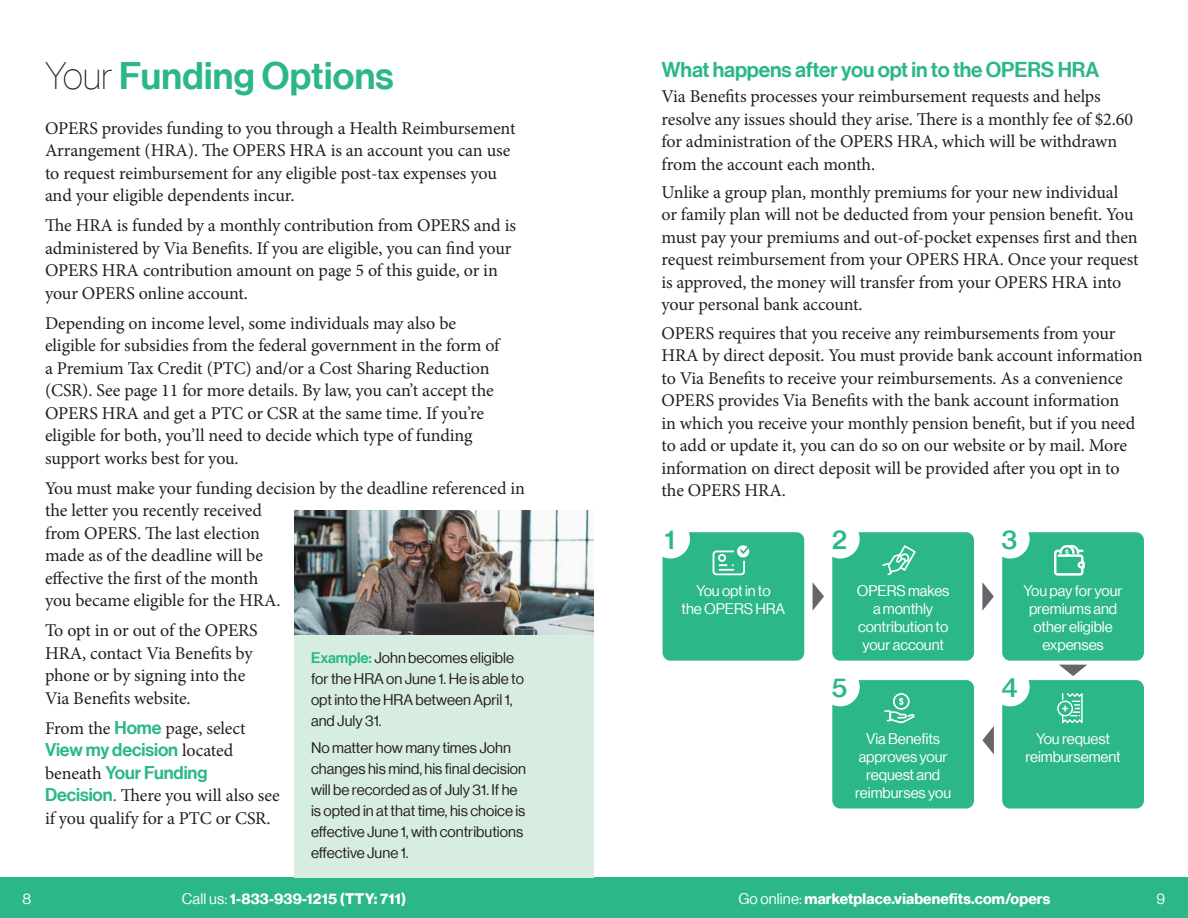
<style>
.page{position:relative;width:1188px;height:918px;background:#fff}
.page>*{position:absolute;margin:0;border:0;box-sizing:border-box;transform-origin:0 0}
.t1{font:37.5px "N Haas Grotesk DS Pro 65 Md";letter-spacing:.01em;color:#2bb886}
.t2{font:25.5px "N Haas Grotesk TX Pro 65 Md";color:#2bb886}
.t3{font:21px "N Haas Grotesk DS Pro 65 Md";letter-spacing:-.005em;color:#2bb886}
.t4{font:18px/22.5px "Minion Pro";letter-spacing:-.005em;color:#231f20}
.t5{font:18px/22.5px "N Haas Grotesk DS Pro 65 Md";letter-spacing:-.005em;color:#2bb886}
.t6{font:15px/21px "N Haas Grotesk DS Pro 55 Rg";color:#231f20}
.t7{font:15px/18px "N Haas Grotesk DS Pro 55 Rg";letter-spacing:-.005em;color:#fff;text-align:center}
.t8{font:15px "N Haas Grotesk DS Pro 75 Bd";letter-spacing:.01em;color:#fff}
.s1{font-family:"N Haas Grotesk DS Pro 25 Th";color:#231f20}
.s2{font-family:"N Haas Grotesk DS Pro 65 Md";color:#2bb886}
.s3{font-family:"Minion Pro";color:#231f20}
.s4{color:#702a83}
.s5{font-family:"N Haas Grotesk DS Pro 55 Rg"}
</style>
<div class="page">
<div style="left:594px;top:878px;width:594px;height:40px;background:#2bb886"></div>
<div style="left:0;top:878px;width:594px;height:40px;background:#2bb886"></div>
<div style="left:294px;top:585px;width:300px;height:293px;background:#d8ede1"></div>
<div style="left:832px;top:680px;width:142px;height:128px;background:#2bb886;border-radius:8px"></div>
<div style="left:1002px;top:680px;width:142px;height:128px;background:#2bb886;border-radius:8px"></div>
<div style="left:1002px;top:532px;width:142px;height:129px;background:#2bb886;border-radius:8px"></div>
<div style="left:991px;top:520px;width:39px;height:39px;background:#fff;border-radius:50%"></div>
<svg style="left:1054px;top:545px;width:31px;height:30px"></svg>
<div style="left:991px;top:667px;width:39px;height:39px;background:#fff;border-radius:50%"></div>
<svg style="left:1057px;top:693px;width:26px;height:30px"></svg>
<svg style="left:1059px;top:665px;width:28px;height:11px"></svg>
<svg style="left:982px;top:726px;width:12px;height:28px"></svg>
<svg style="left:982px;top:582px;width:12px;height:29px"></svg>
<svg style="left:813px;top:583px;width:11px;height:27px"></svg>
<div style="left:821px;top:667px;width:39px;height:39px;background:#fff;border-radius:50%"></div>
<svg style="left:884px;top:693px;width:31px;height:30px"></svg>
<div style="left:832px;top:532px;width:142px;height:129px;background:#2bb886;border-radius:8px"></div>
<div style="left:821px;top:520px;width:39px;height:39px;background:#fff;border-radius:50%"></div>
<svg style="left:882px;top:545px;width:34px;height:30px"></svg>
<div style="left:663px;top:532px;width:141px;height:129px;background:#2bb886;border-radius:8px"></div>
<div style="left:651px;top:520px;width:39px;height:39px;background:#fff;border-radius:50%"></div>
<svg style="left:713px;top:545px;width:37px;height:30px"></svg>
<img style="left:294px;top:510px;width:300px;height:124px">
<h1 class="t1" style="left:45px;top:54px;width:350px"><span class="s1">Your</span> Funding Options</h1>
<p class="t4" style="left:45px;top:117px;width:472px">OPERS provides funding to you through a Health Reimbursement Arrangement (HRA). The OPERS HRA is an account you can use to request reimbursement for any eligible post-tax expenses you and your eligible dependents incur.</p>
<p class="t4" style="left:45px;top:215px;width:473px">The HRA is funded by a monthly contribution from OPERS and is administered by Via Benefits. If you are eligible, you can find your OPERS HRA contribution amount on page 5 of this guide, or in your OPERS online account.</p>
<p class="t4" style="left:45px;top:312px;width:456px">Depending on income level, some individuals may also be eligible for subsidies from the federal government in the form of a Premium Tax Credit (PTC) and/or a Cost Sharing Reduction (CSR). See page 11 for more details. By law, you can’t accept the OPERS HRA and get a PTC or CSR at the same time. If you’re eligible for both, you’ll need to decide which type of funding support works best for you.</p>
<p class="t4" style="left:45px;top:477px;width:482px">You must make your funding decision by the deadline referenced in the letter you recently received<br>from OPERS. The last election<br>made as of the deadline will be<br>effective the first of the month<br>you became eligible for the HRA.</p>
<p class="t4" style="left:45px;top:620px;width:214px">To opt in or out of the OPERS<br>HRA, contact Via Benefits by phone or by signing into the<br>Via Benefits website.</p>
<p class="t4" style="left:45px;top:717px;width:202px">From the <span class="s2">Home</span> page, select</p>
<p class="t5" style="left:45px;top:739px;width:190px">View my decision <span class="s3">located beneath</span> Your Funding</p>
<p class="t4" style="left:45px;top:785px;width:236px"><span class="s2">Decision</span><span class="s4">.</span> There you will also see if you qualify for a PTC or CSR.</p>
<p class="t6" style="left:311px;top:647px;width:214px"><span class="s2">Example:</span> John becomes eligible for the HRA on June 1. He is able to opt into the HRA between April 1, and July 31.</p>
<p class="t6" style="left:311px;top:737px;width:216px">No matter how many times John changes his mind, his final decision will be recorded as of July 31. If he is opted in at that time, his choice is effective June 1, with contributions effective June 1.</p>
<p class="t3" style="left:662px;top:57px;width:439px">What happens after you opt in to the OPERS HRA</p>
<p class="t4" style="left:662px;top:85px;width:473px">Via Benefits processes your reimbursement requests and helps resolve any issues should they arise. There is a monthly fee of $2.60 for administration of the OPERS HRA, which will be withdrawn from the account each month.</p>
<p class="t4" style="left:662px;top:181px;width:479px">Unlike a group plan, monthly premiums for your new individual<br>or family plan will not be deducted from your pension benefit. You must pay your premiums and out-of-pocket expenses first and then request reimbursement from your OPERS HRA. Once your request is approved, the money will transfer from your OPERS HRA into your personal bank account.</p>
<p class="t4" style="left:662px;top:322px;width:483px">OPERS requires that you receive any reimbursements from your HRA by direct deposit. You must provide bank account information to Via Benefits to receive your reimbursements. As a convenience OPERS provides Via Benefits with the bank account information<br>in which you receive your monthly pension benefit, but if you need to add or update it, you can do so on our website or by mail. More information on direct deposit will be provided after you opt in to the OPERS HRA.</p>
<h2 class="t2" style="left:664px;top:524px;width:12px">1</h2>
<p class="t7" style="left:682px;top:582px;width:105px">You opt in to<br>the OPERS HRA</p>
<h2 class="t2" style="left:832px;top:524px;width:17px">2</h2>
<h2 class="t2" style="left:832px;top:672px;width:17px">5</h2>
<p class="t7" style="left:857px;top:582px;width:94px">OPERS makes a monthly contribution to your account</p>
<p class="t7" style="left:855px;top:730px;width:97px">Via Benefits approves your request and reimburses you</p>
<h2 class="t2" style="left:1001px;top:524px;width:17px">3</h2>
<p class="t7" style="left:1024px;top:582px;width:100px">You pay for your premiums and other eligible expenses</p>
<h2 class="t2" style="left:1001px;top:672px;width:18px">4</h2>
<p class="t7" style="left:1025px;top:730px;width:97px">You request reimbursement</p>
<p class="t7" style="left:23px;top:889px;width:10px">8</p>
<p class="t8" style="left:182px;top:890px;width:226px"><span class="s5">Call us:</span> 1-833-939-1215 (TTY: 711)</p>
<p class="t8" style="left:738px;top:890px;width:313px"><span class="s5">Go online:</span> marketplace.viabenefits.com/opers</p>
<p class="t7" style="left:1157px;top:889px;width:10px">9</p>
</div>
